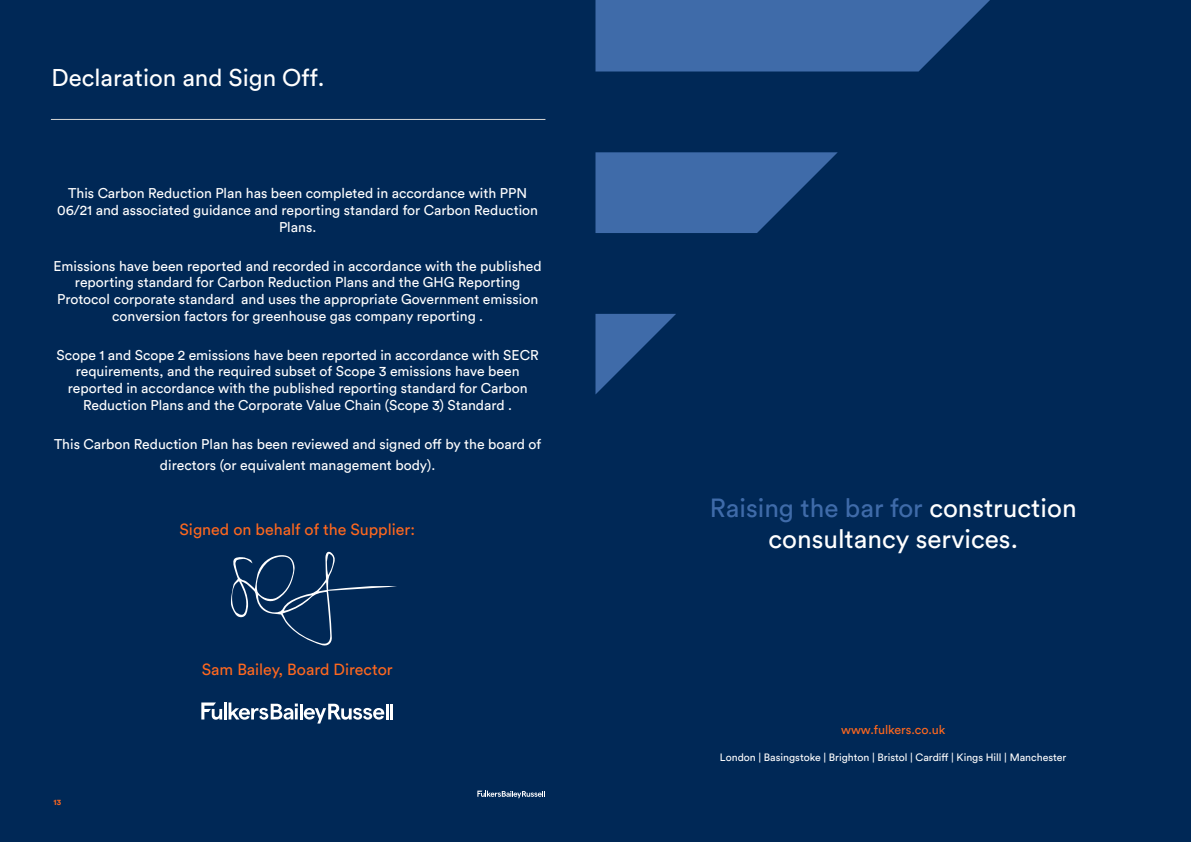
<style>
.page{position:relative;width:1191px;height:842px;background:#fff}
.page>*{position:absolute;margin:0;border:0;box-sizing:border-box;transform-origin:0 0}
.t1{font:26px/31.2px "Circular Std";color:#fff;text-align:center}
.t2{font:24px "Circular Std";color:#fff}
.t3{font:16px "Circular Std";color:#ff681e}
.t4{font:14px/16.8px "Circular Std";color:#fff;text-align:center}
.t5{font:12.5px "Circular Std";color:#ff681e}
.t6{font:10.6px "Circular Std";color:#fff}
.t7{font:700 8px "Circular Std";color:#ff681e}
.s1{color:#3f6ba9}
</style>
<div class="page">
<div style="left:0;top:0;width:604px;height:842px;background:#002856"></div>
<hr style="left:51px;top:119px;width:494px;height:1px;background:#d9d8d6">
<svg style="left:477px;top:791px;width:68px;height:7px"></svg>
<svg style="left:231px;top:551px;width:166px;height:95px"></svg>
<hr style="left:224px;top:702px;width:3px;height:17px;background:#fff">
<svg style="left:201px;top:702px;width:21px;height:18px"></svg>
<hr style="left:385px;top:703px;width:3px;height:16px;background:#fff">
<hr style="left:390px;top:703px;width:3px;height:16px;background:#fff">
<svg style="left:228px;top:702px;width:156px;height:21px"></svg>
<div style="left:596px;top:0;width:595px;height:842px;background:#002856"></div>
<svg style="left:595px;top:0;width:395px;height:394px"></svg>
<h2 class="t2" style="left:51px;top:63px;width:275px">Declaration and Sign Off.</h2>
<p class="t4" style="left:57px;top:185px;width:482px">This Carbon Reduction Plan has been completed in accordance with PPN<br>06/21 and associated guidance and reporting standard for Carbon Reduction<br>Plans.</p>
<p class="t4" style="left:54px;top:257px;width:489px">Emissions have been reported and recorded in accordance with the published reporting standard for Carbon Reduction Plans and the GHG Reporting Protocol corporate standard and uses the appropriate Government emission conversion factors for greenhouse gas company reporting .</p>
<p class="t4" style="left:57px;top:346px;width:484px">Scope 1 and Scope 2 emissions have been reported in accordance with SECR requirements, and the required subset of Scope 3 emissions have been reported in accordance with the published reporting standard for Carbon Reduction Plans and the Corporate Value Chain (Scope 3) Standard .</p>
<p class="t4" style="left:54px;top:433px;width:489px;line-height:21.7px">This Carbon Reduction Plan has been reviewed and signed off by the board of directors (or equivalent management body).</p>
<p class="t3" style="left:180px;top:520px;width:237px">Signed on behalf of the Supplier:</p>
<p class="t7" style="left:54px;top:797px;width:9px">13</p>
<p class="t3" style="left:202px;top:660px;width:192px">Sam Bailey, Board Director</p>
<h1 class="t1" style="left:710px;top:492px;width:368px"><span class="s1">Raising the bar for</span> construction consultancy services.</h1>
<p class="t5" style="left:841px;top:722px;width:106px">www.fulkers.co.uk</p>
<p class="t6" style="left:720px;top:751px;width:348px">London | Basingstoke | Brighton | Bristol | Cardiff | Kings Hill | Manchester</p>
</div>
